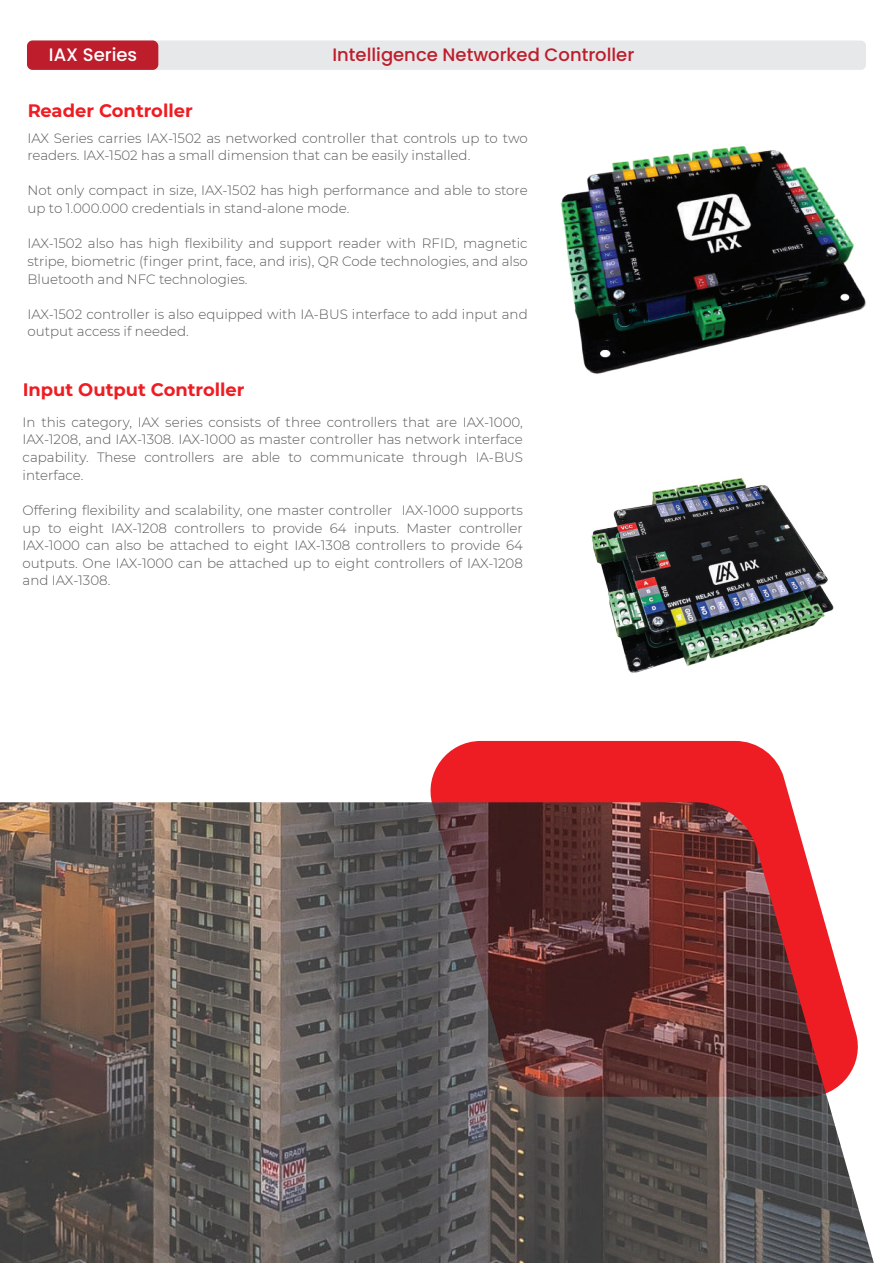
<style>
.page{position:relative;width:893px;height:1263px;background:#fff}
.page>*{position:absolute;margin:0;border:0;box-sizing:border-box;transform-origin:0 0}
.t1{font:700 18px "Montserrat";color:#ee1d23}
.t2{font:500 18px "Poppins";color:#be1d2c}
.t3{font:500 18px "Poppins";color:#fff}
.t4{font:300 13.5px/17.7px "Montserrat";color:#57585a}
</style>
<div class="page">
<img style="left:560px;top:146px;width:306px;height:228px">
<img style="left:591px;top:478px;width:243px;height:195px">
<div style="left:430px;top:741px;width:361px;height:61px;background:#ee1d23"></div>
<img style="left:0;top:802px;width:874px;height:461px">
<div style="left:27px;top:40px;width:839px;height:30px;background:#e7e8e9;border-radius:5px"></div>
<div style="left:27px;top:40px;width:131px;height:30px;background:#be1d2c;border-radius:6px"></div>
<h1 class="t3" style="left:49px;top:44px;width:90px">IAX Series</h1>
<h1 class="t2" style="left:332px;top:44px;width:303px">Intelligence Networked Controller</h1>
<h1 class="t1" style="left:27px;top:98px;width:167px">Reader Controller</h1>
<p class="t4" style="left:27px;top:128px;width:502px">IAX Series carries IAX-1502 as networked controller that controls up to two readers. IAX-1502 has a small dimension that can be easily installed.</p>
<p class="t4" style="left:27px;top:181px;width:502px">Not only compact in size, IAX-1502 has high performance and able to store up to 1.000.000 credentials in stand-alone mode.</p>
<p class="t4" style="left:27px;top:234px;width:502px;text-align:justify">IAX-1502 also has high flexibility and support reader with RFID, magnetic stripe, biometric (finger print, face, and iris), QR Code technologies, and also Bluetooth and NFC technologies.</p>
<p class="t4" style="left:27px;top:305px;width:502px">IAX-1502 controller is also equipped with IA-BUS interface to add input and output access if needed.</p>
<h1 class="t1" style="left:23px;top:376px;width:223px">Input Output Controller</h1>
<p class="t4" style="left:23px;top:413px;width:502px;text-align:justify">In this category, IAX series consists of three controllers that are IAX-1000, IAX-1208, and IAX-1308. IAX-1000 as master controller has network interface capability. These controllers are able to communicate through IA-BUS interface.</p>
<p class="t4" style="left:23px;top:501px;width:502px;text-align:justify">Offering flexibility and scalability, one master controller IAX-1000 supports up to eight IAX-1208 controllers to provide 64 inputs. Master controller IAX-1000 can also be attached to eight IAX-1308 controllers to provide 64 outputs. One IAX-1000 can be attached up to eight controllers of IAX-1208 and IAX-1308.</p>
</div>
